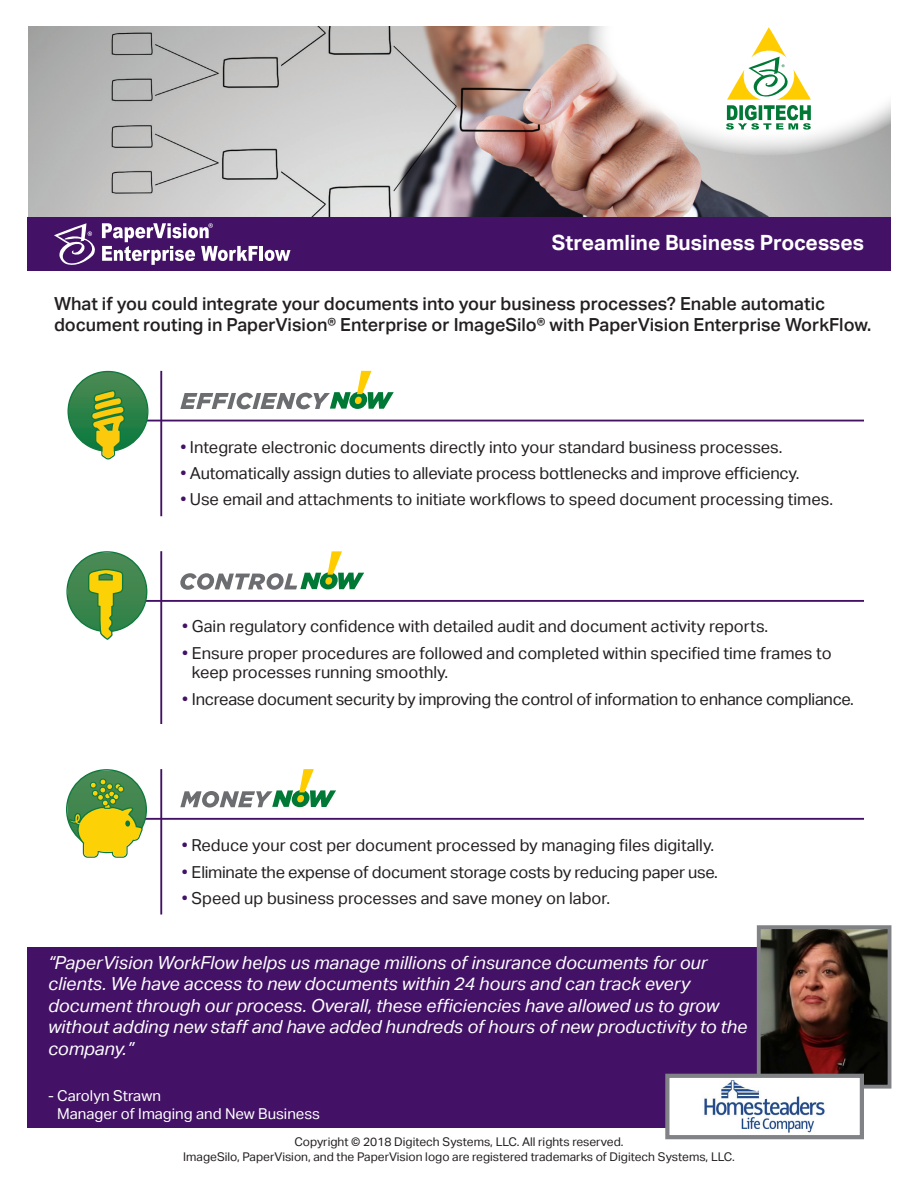
<style>
.page{position:relative;width:918px;height:1188px;background:#fff}
.page>*{position:absolute;margin:0;border:0;box-sizing:border-box;transform-origin:0 0}
.t1{font:700 21px "Aktiv Grotesk";color:#fff}
.Quote_-_Semibold_Ita{font:italic 18px/21.6px "Aktiv Grotesk";color:#fff}
.Top_Paragraph_-_Seri{font:500 18px/21.6px "Aktiv Grotesk";color:#231f20}
.t2{font:16.5px/19.8px "Aktiv Grotesk";color:#231f20}
.t3{font:15px/18px "Aktiv Grotesk";color:#fff}
.t4{font:12px/14.4px "Aktiv Grotesk";color:#231f20;text-align:center}
.s1{color:#431266}
</style>
<div class="page">
<img style="left:28px;top:27px;width:863px;height:190px">
<div style="left:27px;top:217px;width:864px;height:54px;background:#431266"></div>
<svg style="left:588px;top:26px;width:303px;height:130px"></svg>
<svg style="left:726px;top:27px;width:85px;height:103px"></svg>
<svg style="left:54px;top:223px;width:41px;height:42px"></svg>
<hr style="left:260px;top:246px;width:3px;height:15px;background:#fff">
<svg style="left:265px;top:250px;width:26px;height:11px"></svg>
<svg style="left:102px;top:223px;width:156px;height:42px"></svg>
<hr style="left:160px;top:371px;width:2px;height:145px;background:#431266">
<hr style="left:140px;top:420px;width:724px;height:1px;background:#431266">
<svg style="left:68px;top:371px;width:80px;height:89px"></svg>
<svg style="left:180px;top:392px;width:171px;height:17px"></svg>
<svg style="left:349px;top:392px;width:18px;height:17px"></svg>
<svg style="left:357px;top:371px;width:37px;height:38px"></svg>
<div style="left:355px;top:397px;width:7px;height:7px;background:#fc0;border-radius:3px"></div>
<hr style="left:160px;top:769px;width:2px;height:146px;background:#431266">
<hr style="left:140px;top:818px;width:724px;height:2px;background:#431266">
<div style="left:292px;top:790px;width:18px;height:17px;background:#007836;border-radius:8px"></div>
<svg style="left:299px;top:769px;width:37px;height:38px"></svg>
<div style="left:297px;top:795px;width:7px;height:7px;background:#fc0;border-radius:3px"></div>
<svg style="left:180px;top:790px;width:113px;height:18px"></svg>
<svg style="left:66px;top:769px;width:81px;height:89px"></svg>
<hr style="left:160px;top:551px;width:2px;height:173px;background:#431266">
<hr style="left:140px;top:600px;width:724px;height:2px;background:#431266">
<div style="left:320px;top:572px;width:18px;height:17px;background:#007836;border-radius:8px"></div>
<svg style="left:327px;top:551px;width:37px;height:38px"></svg>
<div style="left:325px;top:577px;width:7px;height:8px;background:#fc0;border-radius:3px"></div>
<svg style="left:180px;top:573px;width:141px;height:17px"></svg>
<svg style="left:66px;top:551px;width:81px;height:89px"></svg>
<div style="left:27px;top:947px;width:743px;height:181px;background:#431266"></div>
<img style="left:762px;top:930px;width:124px;height:154px">
<div style="left:757px;top:925px;width:134px;height:164px;border:4px solid #808285"></div>
<div style="left:667px;top:1076px;width:195px;height:61px;background:#fff"></div>
<img style="left:704px;top:1080px;width:121px;height:53px">
<div style="left:665px;top:1074px;width:199px;height:65px;border:4px solid #808285"></div>
<p class="t1" style="left:552px;top:231px;width:314px">Streamline Business Processes</p>
<p class="Top_Paragraph_-_Seri" style="left:54px;top:293px;width:819px">What if you could integrate your documents into your business processes? Enable automatic document routing in PaperVision® Enterprise or ImageSilo® with PaperVision Enterprise WorkFlow.</p>
<p class="t2" style="left:180px;top:437px;width:604px"><span class="s1">•</span> Integrate electronic documents directly into your standard business processes.</p>
<p class="t2" style="left:180px;top:463px;width:621px"><span class="s1">•</span> Automatically assign duties to alleviate process bottlenecks and improve efficiency.</p>
<p class="t2" style="left:180px;top:490px;width:654px"><span class="s1">•</span> Use email and attachments to initiate workflows to speed document processing times.</p>
<p class="t2" style="left:182px;top:617px;width:588px"><span class="s1">•</span> Gain regulatory confidence with detailed audit and document activity reports.</p>
<p class="t2" style="left:192px;top:643px;width:641px;text-indent:-10px"><span class="s1">•</span> Ensure proper procedures are followed and completed within specified time frames to keep processes running smoothly.</p>
<p class="t2" style="left:182px;top:689px;width:673px"><span class="s1">•</span> Increase document security by improving the control of information to enhance compliance.</p>
<p class="t2" style="left:182px;top:836px;width:534px"><span class="s1">•</span> Reduce your cost per document processed by managing files digitally.</p>
<p class="t2" style="left:182px;top:862px;width:537px"><span class="s1">•</span> Eliminate the expense of document storage costs by reducing paper use.</p>
<p class="t2" style="left:182px;top:888px;width:430px"><span class="s1">•</span> Speed up business processes and save money on labor.</p>
<p class="Quote_-_Semibold_Ita" style="left:48px;top:952px;width:701px">“PaperVision WorkFlow helps us manage millions of insurance documents for our clients. We have access to new documents within 24 hours and can track every document through our process. Overall, these efficiencies have allowed us to grow without adding new staff and have added hundreds of hours of new productivity to the company.”</p>
<p class="t3" style="left:57px;top:1087px;width:264px;text-indent:-9px">- Carolyn Strawn<br>Manager of Imaging and New Business</p>
<p class="t4" style="left:183px;top:1135px;width:553px">Copyright © 2018 Digitech Systems, LLC. All rights reserved.<br>ImageSilo, PaperVision, and the PaperVision logo are registered trademarks of Digitech Systems, LLC.</p>
</div>
